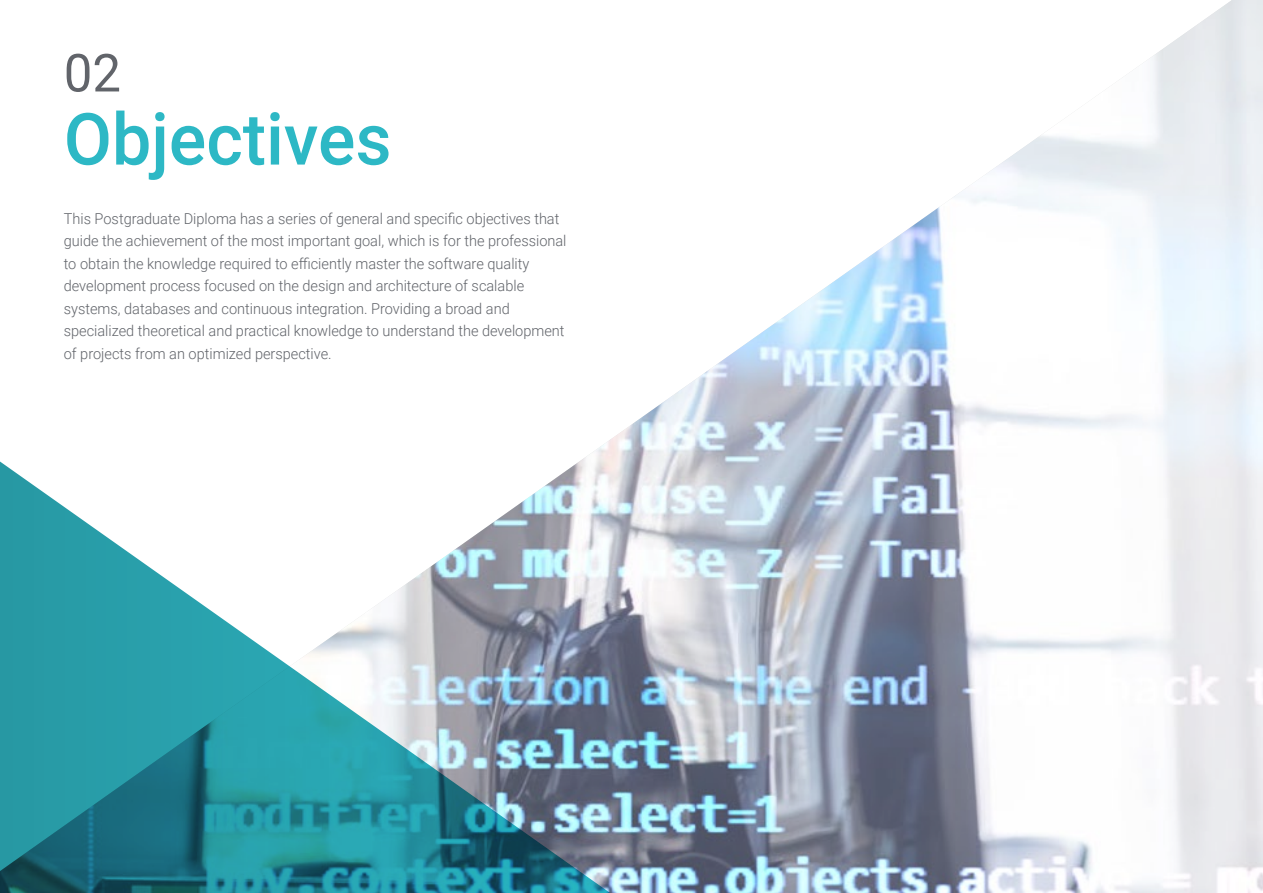
<style>
.page{position:relative;width:1263px;height:893px;background:#fff}
.page>*{position:absolute;margin:0;border:0;box-sizing:border-box;transform-origin:0 0}
.t1{font:500 72px "Roboto";color:#2db8c5}
.t2{font:52.5px "Roboto";color:#61646a}
.t3{font:300 15px/22.5px "Roboto";color:#61646a}
</style>
<div class="page">
<img style="left:602px;top:0;width:661px;height:893px">
<svg style="left:0;top:446px;width:640px;height:447px"></svg>
<h2 class="t2" style="left:64px;top:36px;width:59px">02</h2>
<h1 class="t1" style="left:64px;top:89px;width:329px">Objectives</h1>
<p class="t3" style="left:64px;top:207px;width:504px">This Postgraduate Diploma has a series of general and specific objectives that guide the achievement of the most important goal, which is for the professional to obtain the knowledge required to efficiently master the software quality development process focused on the design and architecture of scalable systems, databases and continuous integration. Providing a broad and specialized theoretical and practical knowledge to understand the development of projects from an optimized perspective.</p>
</div>
